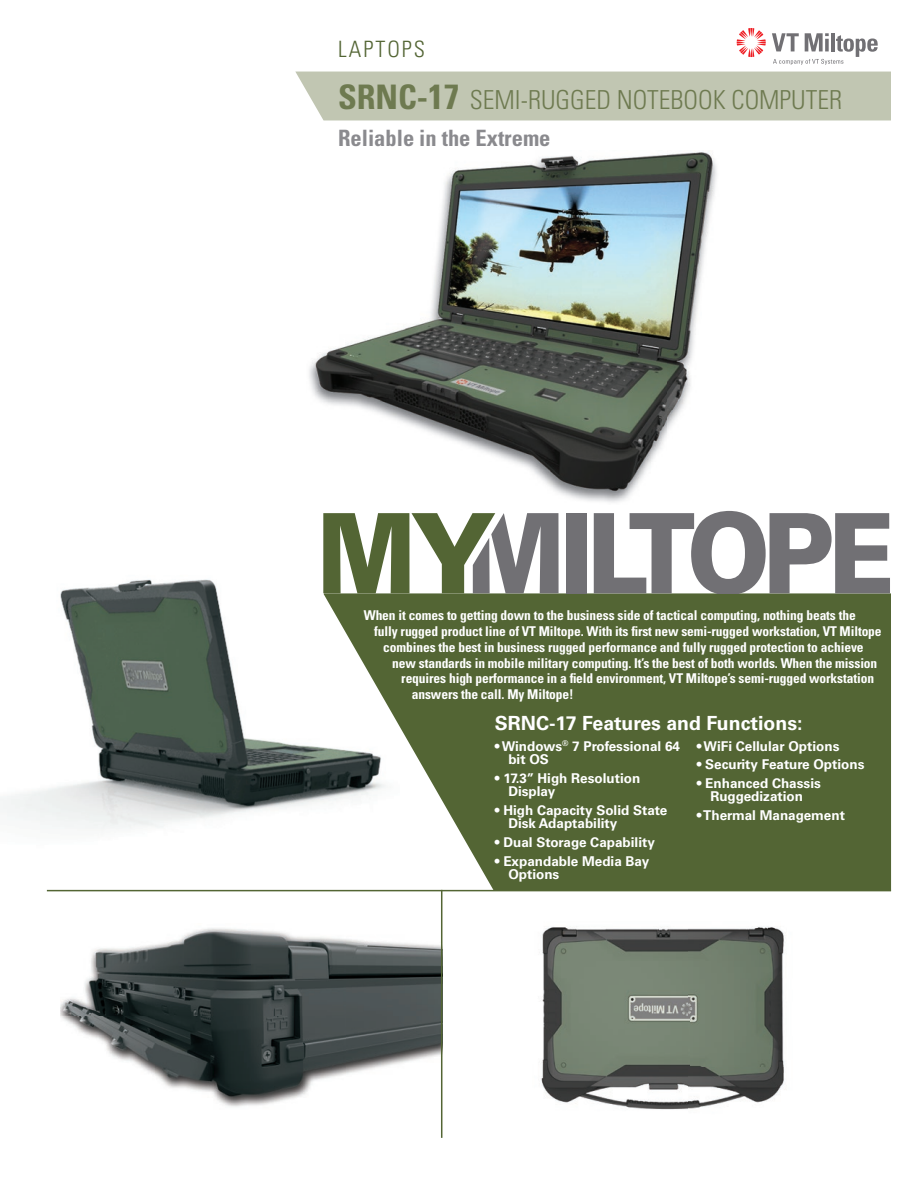
<style>
.page{position:relative;width:918px;height:1188px;background:#fff}
.page>*{position:absolute;margin:0;border:0;box-sizing:border-box;transform-origin:0 0}
.t1{font:300 condensed 26.1px "Univers LT Std";color:#6e7a50}
.t2{font:700 condensed 22.5px "Univers LT Std";color:#8a8a8e}
.t3{font:300 condensed 22.5px "Univers LT Std";letter-spacing:.09em;color:#536534}
.t4{font:700 19.5px "Univers LT Std";color:#fff}
.t5{font:700 condensed 13.5px "Univers LT Std";letter-spacing:-.01em;color:#fff}
.t6{font:700 13.5px/13.5px "Univers LT Std";color:#fff}
.s1{font-weight:700;font-size:33.75px}
.s2{font-weight:700;font-size:34.95px}
.s3{font-stretch:normal;font-size:19.5px;color:#fff}
</style>
<div class="page">
<img style="left:309px;top:152px;width:408px;height:351px">
<img style="left:541px;top:926px;width:243px;height:184px">
<img style="left:0;top:579px;width:324px;height:250px">
<hr style="left:47px;top:890px;width:844px;height:1px;background:#536534">
<img style="left:60px;top:928px;width:381px;height:179px">
<hr style="left:441px;top:890px;width:1px;height:248px;background:#536534">
<hr style="left:324px;top:593px;width:567px;height:2px;background:#536534">
<div style="left:295px;top:72px;width:596px;height:48px;background:#c1c6b2"></div>
<div style="left:566px;top:513px;width:20px;height:80px;background:#717074"></div>
<svg style="left:594px;top:511px;width:296px;height:83px"></svg>
<svg style="left:323px;top:513px;width:236px;height:80px"></svg>
<svg style="left:324px;top:595px;width:567px;height:295px;background:#6a794f"></svg>
<svg style="left:737px;top:28px;width:29px;height:29px"></svg>
<svg style="left:772px;top:33px;width:106px;height:32px"></svg>
<h2 class="t3" style="left:338px;top:36px;width:89px">LAPTOPS</h2>
<h1 class="t1" style="left:338px;top:84px;width:506px"><span class="s1">SRNC-</span><span class="s2">17</span> SEMI-RUGGED NOTEBOOK COMPUTER</h1>
<h2 class="t2" style="left:338px;top:124px;width:219px">Reliable in the Extreme<span class="s3">:</span></h2>
<p class="t5" style="left:364px;top:607px;width:494px">When it comes to getting down to the business side of tactical computing, nothing beats the</p>
<p class="t5" style="left:374px;top:623px;width:509px">fully rugged product line of VT Miltope. With its first new semi-rugged workstation, VT Miltope</p>
<p class="t5" style="left:383px;top:639px;width:482px">combines the best in business rugged performance and fully rugged protection to achieve</p>
<p class="t5" style="left:392px;top:655px;width:487px">new standards in mobile military computing. It’s the best of both worlds. When the mission</p>
<p class="t5" style="left:401px;top:670px;width:474px">requires high performance in a field environment, VT Miltope’s semi-rugged workstation</p>
<p class="t5" style="left:412px;top:686px;width:163px">answers the call. My Miltope!</p>
<h3 class="t4" style="left:495px;top:711px;width:309px">SRNC-17 Features and Functions:</h3>
<p class="t6" style="left:508px;top:739px;width:173px;text-indent:-14px">• Windows<sup>®</sup> 7 Professional 64 bit OS</p>
<p class="t6" style="left:508px;top:771px;width:133px;text-indent:-14px">• 17.3” High Resolution<br>Display</p>
<p class="t6" style="left:508px;top:804px;width:161px;text-indent:-14px">• High Capacity Solid State<br>Disk Adaptability</p>
<p class="t6" style="left:495px;top:836px;width:161px">• Dual Storage Capability</p>
<p class="t6" style="left:508px;top:854px;width:143px;text-indent:-14px">• Expandable Media Bay<br>Options</p>
<p class="t6" style="left:697px;top:739px;width:144px">• WiFi Cellular Options</p>
<p class="t6" style="left:697px;top:758px;width:169px">• Security Feature Options</p>
<p class="t6" style="left:697px;top:777px;width:125px;text-align:center">• Enhanced Chassis<br>Ruggedization</p>
<p class="t6" style="left:697px;top:809px;width:150px">• Thermal Management</p>
</div>
